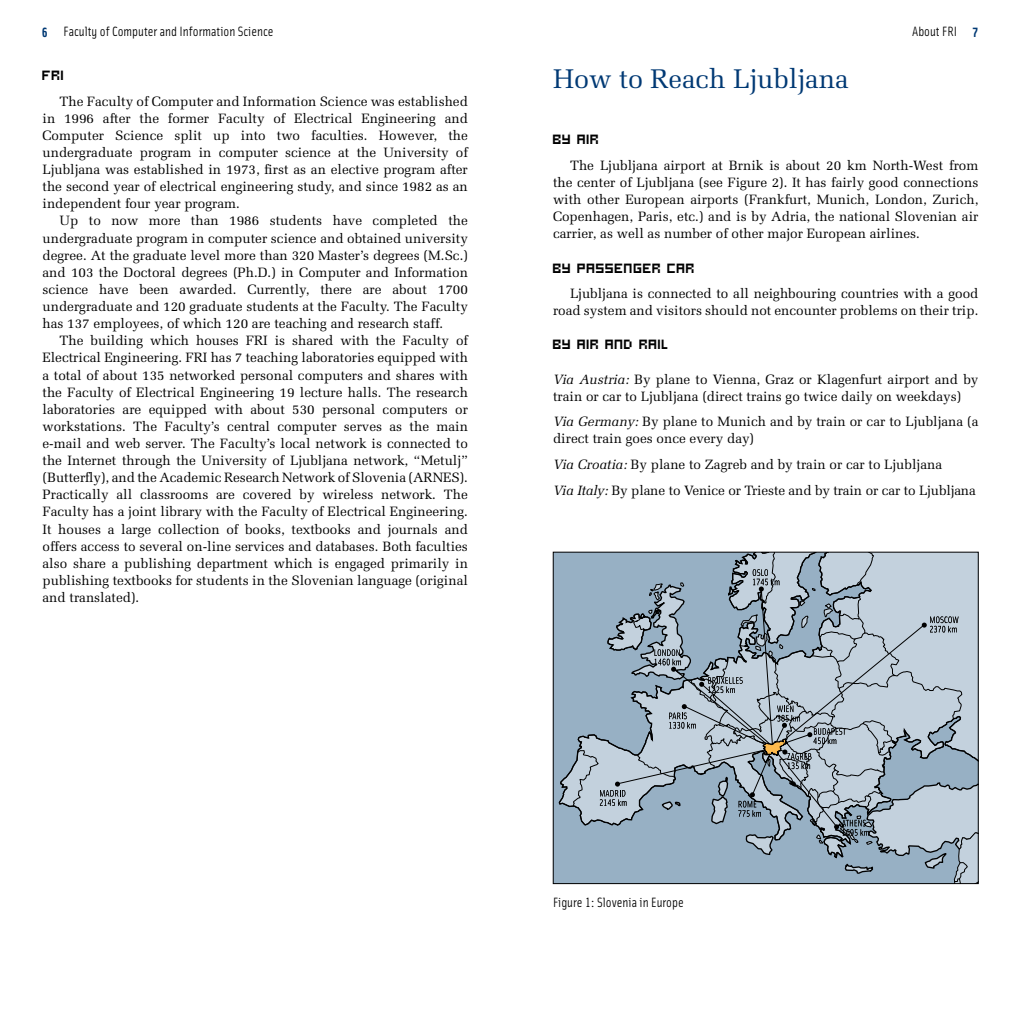
<style>
.page{position:relative;width:1021px;height:1021px;background:#fff}
.page>*{position:absolute;margin:0;border:0;box-sizing:border-box;transform-origin:0 0}
.t1{font:27px "INN Melior";color:#003974}
.t2{font:15px "INN Hooge 0555";color:#000}
.t3{font:13.5px/17.1px "INN Melior";color:#000;text-align:justify}
.t4{font:13.5px "INN Solex Lining";color:#000}
.s1{font-weight:700;color:#003974}
.s2{font-style:italic}
</style>
<div class="page">
<svg style="left:558px;top:554px;width:14px;height:304px"></svg>
<svg style="left:572px;top:554px;width:404px;height:327px"></svg>
<p class="t4" style="left:42px;top:23px;width:233px"><span class="s1">6</span> Faculty of Computer and Information Science</p>
<p class="t4" style="left:912px;top:23px;width:68px">About FRI <span class="s1">7</span></p>
<p class="t2" style="left:43px;top:65px;width:24px">FRI</p>
<p class="t3" style="left:43px;top:93px;width:427px;text-indent:17px">The Faculty of Computer and Information Science was established in 1996 after the former Faculty of Electrical Engineering and Computer Science split up into two faculties. However, the undergraduate program in computer science at the University of Ljubljana was established in 1973, first as an elective program after the second year of electrical engineering study, and since 1982 as an independent four year program.</p>
<p class="t3" style="left:43px;top:212px;width:427px;text-indent:17px">Up to now more than 1986 students have completed the undergraduate program in computer science and obtained university degree. At the graduate level more than 320 Master’s degrees (M.Sc.) and 103 the Doctoral degrees (Ph.D.) in Computer and Information science have been awarded. Currently, there are about 1700 undergraduate and 120 graduate students at the Faculty. The Faculty has 137 employees, of which 120 are teaching and research staff.</p>
<p class="t3" style="left:43px;top:332px;width:427px;text-indent:17px">The building which houses FRI is shared with the Faculty of Electrical Engineering. FRI has 7 teaching laboratories equipped with a total of about 135 networked personal computers and shares with the Faculty of Electrical Engineering 19 lecture halls. The research laboratories are equipped with about 530 personal computers or workstations. The Faculty’s central computer serves as the main e-mail and web server. The Faculty’s local network is connected to the Internet through the University of Ljubljana network, “Metulj” (Butterfly), and the Academic Research Network of Slovenia (ARNES).<br>Practically all classrooms are covered by wireless network. The Faculty has a joint library with the Faculty of Electrical Engineering.<br>It houses a large collection of books, textbooks and journals and offers access to several on-line services and databases. Both faculties also share a publishing department which is engaged primarily in publishing textbooks for students in the Slovenian language (original and translated).</p>
<h1 class="t1" style="left:553px;top:63px;width:297px">How to Reach Ljubljana</h1>
<p class="t2" style="left:553px;top:129px;width:48px">BY AIR</p>
<p class="t3" style="left:553px;top:157px;width:427px;text-indent:17px">The Ljubljana airport at Brnik is about 20 km North-West from the center of Ljubljana (see Figure 2). It has fairly good connections with other European airports (Frankfurt, Munich, London, Zurich, Copenhagen, Paris, etc.) and is by Adria, the national Slovenian air carrier, as well as number of other major European airlines.</p>
<p class="t2" style="left:553px;top:257px;width:144px">BY PASSENGER CAR</p>
<p class="t3" style="left:553px;top:285px;width:427px;text-align:right">Ljubljana is connected to all neighbouring countries with a good road system and visitors should not encounter problems on their trip.</p>
<p class="t2" style="left:553px;top:334px;width:118px">BY AIR AND RAIL</p>
<p class="t3" style="left:553px;top:370px;width:427px"><span class="s2">Via Austria:</span> By plane to Vienna, Graz or Klagenfurt airport and by train or car to Ljubljana (direct trains go twice daily on weekdays)</p>
<p class="t3" style="left:553px;top:413px;width:427px"><span class="s2">Via Germany:</span> By plane to Munich and by train or car to Ljubljana (a direct train goes once every day)</p>
<p class="t3" style="left:553px;top:451px;width:424px;line-height:25.7px"><span class="s2">Via Croatia:</span> By plane to Zagreb and by train or car to Ljubljana<br><span class="s2">Via Italy:</span> By plane to Venice or Trieste and by train or car to Ljubljana</p>
<p class="t4" style="left:553px;top:893px;width:132px">Figure 1: Slovenia in Europe</p>
</div>
